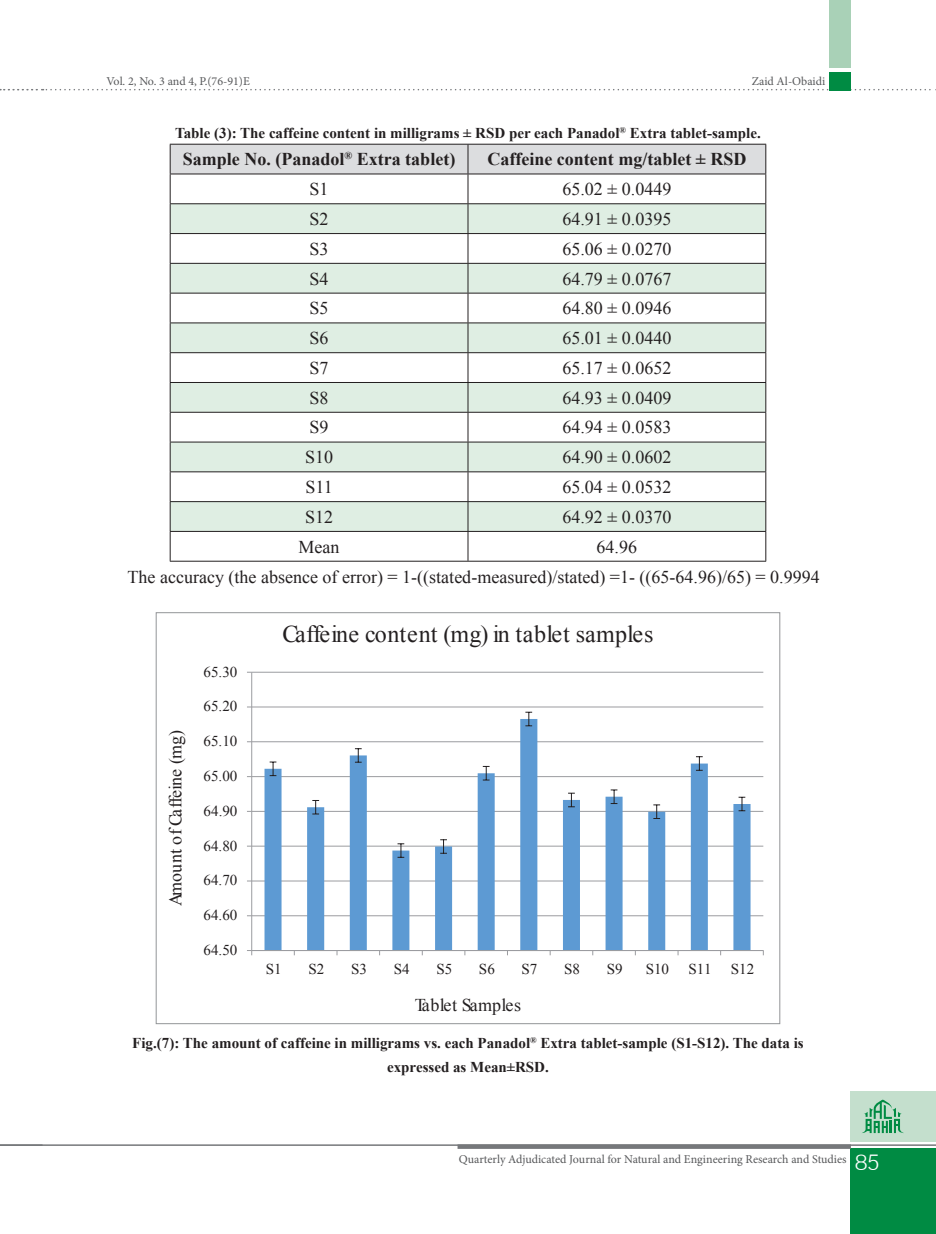
<style>
.page{position:relative;width:936px;height:1234px;background:#fff}
.page>*{position:absolute;margin:0;border:0;box-sizing:border-box;transform-origin:0 0}
.t1{font:24px "Times New Roman";letter-spacing:.005em;color:#231f20}
.t2{font:300 21px "BMW Type";color:#fff}
.t3{font:18px/30px "Times New Roman";color:#231f20}
.t4{font:700 18px "Times New Roman";color:#231f20}
.t5{font:700 15px/24px "Times New Roman";color:#231f20;text-align:center}
.t6{font:15px "Times New Roman";color:#231f20}
.t7{font:12px "Minion Pro";color:#57585a}
</style>
<div class="page">
<div style="left:850px;top:1148px;width:85px;height:85px;background:#008b43"></div>
<hr style="left:0;top:1144px;width:935px;height:1px;background:#76787b">
<svg style="left:457px;top:1144px;width:393px;height:4px;background:#7b7d7f"></svg>
<div style="left:850px;top:1091px;width:85px;height:50px;background:#c4dfcd"></div>
<svg style="left:0;top:89px;width:936px;height:1px"></svg>
<div style="left:829px;top:72px;width:21px;height:18px;background:#008b43"></div>
<div style="left:829px;top:0;width:21px;height:67px;background:#a9d1b7"></div>
<svg style="left:864px;top:1099px;width:38px;height:33px"></svg>
<hr style="left:170px;top:560px;width:298px;height:1px;background:#231f20">
<hr style="left:468px;top:560px;width:298px;height:1px;background:#231f20">
<svg style="left:170px;top:144px;width:596px;height:416px"></svg>
<hr style="left:252px;top:915px;width:511px;height:1px;background:#9b9ca0">
<hr style="left:252px;top:880px;width:511px;height:1px;background:#9b9ca0">
<hr style="left:252px;top:845px;width:511px;height:1px;background:#9b9ca0">
<hr style="left:252px;top:810px;width:511px;height:1px;background:#9b9ca0">
<hr style="left:252px;top:776px;width:511px;height:1px;background:#9b9ca0">
<hr style="left:252px;top:741px;width:511px;height:1px;background:#9b9ca0">
<hr style="left:252px;top:706px;width:511px;height:1px;background:#9b9ca0">
<hr style="left:252px;top:671px;width:511px;height:1px;background:#9b9ca0">
<svg style="left:264px;top:719px;width:486px;height:230px"></svg>
<svg style="left:269px;top:761px;width:7px;height:15px"></svg>
<svg style="left:312px;top:800px;width:7px;height:14px"></svg>
<svg style="left:355px;top:748px;width:6px;height:14px"></svg>
<svg style="left:397px;top:843px;width:7px;height:14px"></svg>
<svg style="left:440px;top:839px;width:7px;height:14px"></svg>
<svg style="left:483px;top:766px;width:6px;height:14px"></svg>
<svg style="left:525px;top:711px;width:7px;height:15px"></svg>
<svg style="left:568px;top:792px;width:7px;height:15px"></svg>
<svg style="left:610px;top:789px;width:7px;height:15px"></svg>
<svg style="left:653px;top:804px;width:7px;height:15px"></svg>
<svg style="left:696px;top:756px;width:6px;height:14px"></svg>
<svg style="left:738px;top:796px;width:7px;height:15px"></svg>
<hr style="left:251px;top:672px;width:1px;height:278px;background:#9b9ca0">
<hr style="left:252px;top:949px;width:511px;height:1px;background:#9b9ca0">
<p class="t7" style="left:106px;top:73px;width:145px">Vol. 2, No. 3 and 4, P.(76-91)E</p>
<p class="t7" style="left:751px;top:73px;width:75px">Zaid Al-Obaidi</p>
<p class="t5" style="left:175px;top:120px;width:587px">Table (3): The caffeine content in milligrams ± RSD per each Panadol<sup>®</sup> Extra tablet-sample.</p>
<p class="t4" style="left:183px;top:147px;width:274px">Sample No. (Panadol<sup>®</sup> Extra tablet)</p>
<p class="t4" style="left:487px;top:147px;width:260px">Caffeine content mg/tablet ± RSD</p>
<p class="t3" style="left:309px;top:174px;width:21px">S1</p>
<p class="t3" style="left:562px;top:174px;width:110px">65.02 ± 0.0449</p>
<p class="t3" style="left:309px;top:203px;width:21px">S2</p>
<p class="t3" style="left:562px;top:203px;width:110px">64.91 ± 0.0395</p>
<p class="t3" style="left:309px;top:233px;width:21px">S3</p>
<p class="t3" style="left:562px;top:233px;width:110px">65.06 ± 0.0270</p>
<p class="t3" style="left:309px;top:263px;width:21px">S4</p>
<p class="t3" style="left:562px;top:263px;width:110px">64.79 ± 0.0767</p>
<p class="t3" style="left:309px;top:293px;width:21px">S5</p>
<p class="t3" style="left:562px;top:293px;width:110px">64.80 ± 0.0946</p>
<p class="t3" style="left:309px;top:323px;width:21px">S6</p>
<p class="t3" style="left:562px;top:323px;width:110px">65.01 ± 0.0440</p>
<p class="t3" style="left:309px;top:352px;width:21px">S7</p>
<p class="t3" style="left:562px;top:352px;width:110px">65.17 ± 0.0652</p>
<p class="t3" style="left:309px;top:382px;width:21px">S8</p>
<p class="t3" style="left:562px;top:382px;width:110px">64.93 ± 0.0409</p>
<p class="t3" style="left:309px;top:412px;width:21px">S9</p>
<p class="t3" style="left:562px;top:412px;width:110px">64.94 ± 0.0583</p>
<p class="t3" style="left:305px;top:442px;width:30px">S10</p>
<p class="t3" style="left:562px;top:442px;width:110px">64.90 ± 0.0602</p>
<p class="t3" style="left:305px;top:471px;width:29px">S11</p>
<p class="t3" style="left:562px;top:471px;width:110px">65.04 ± 0.0532</p>
<p class="t3" style="left:305px;top:501px;width:30px">S12</p>
<p class="t3" style="left:562px;top:501px;width:110px">64.92 ± 0.0370</p>
<p class="t3" style="left:298px;top:531px;width:42px">Mean</p>
<p class="t3" style="left:128px;top:531px;width:693px;text-indent:469px">64.96<br>The accuracy (the absence of error) = 1-((stated-measured)/stated) =1- ((65-64.96)/65) = 0.9994</p>
<p class="t3" style="left:160px;top:905px;width:177px;rotate:-90deg">Amount ofCaffeine (mg)</p>
<p class="t6" style="left:203px;top:661px;width:35px">65.30</p>
<p class="t6" style="left:203px;top:696px;width:35px">65.20</p>
<p class="t6" style="left:203px;top:731px;width:35px">65.10</p>
<p class="t6" style="left:203px;top:765px;width:35px">65.00</p>
<p class="t6" style="left:203px;top:800px;width:35px">64.90</p>
<p class="t6" style="left:203px;top:835px;width:35px">64.80</p>
<p class="t6" style="left:203px;top:870px;width:35px">64.70</p>
<p class="t6" style="left:203px;top:904px;width:35px">64.60</p>
<p class="t6" style="left:203px;top:939px;width:35px">64.50</p>
<h1 class="t1" style="left:282px;top:618px;width:372px">Caffeine content (mg) in tablet samples</h1>
<p class="t6" style="left:266px;top:959px;width:17px">S1</p>
<p class="t6" style="left:308px;top:959px;width:17px">S2</p>
<p class="t6" style="left:351px;top:959px;width:17px">S3</p>
<p class="t6" style="left:393px;top:959px;width:17px">S4</p>
<p class="t6" style="left:436px;top:959px;width:17px">S5</p>
<p class="t6" style="left:479px;top:959px;width:17px">S6</p>
<p class="t6" style="left:521px;top:959px;width:17px">S7</p>
<p class="t6" style="left:564px;top:959px;width:17px">S8</p>
<p class="t6" style="left:607px;top:959px;width:17px">S9</p>
<p class="t6" style="left:645px;top:959px;width:25px">S10</p>
<p class="t6" style="left:688px;top:959px;width:25px">S11</p>
<p class="t6" style="left:731px;top:959px;width:25px">S12</p>
<p class="t3" style="left:415px;top:989px;width:108px">Tablet Samples</p>
<p class="t5" style="left:132px;top:1030px;width:672px">Fig.(7): The amount of caffeine in milligrams vs. each Panadol<sup>®</sup> Extra tablet-sample (S1-S12). The data is expressed as Mean±RSD.</p>
<p class="t7" style="left:459px;top:1150px;width:389px">Quarterly Adjudicated Journal for Natural and Engineering Research and Studies</p>
<p class="t2" style="left:855px;top:1147px;width:26px">85</p>
</div>
